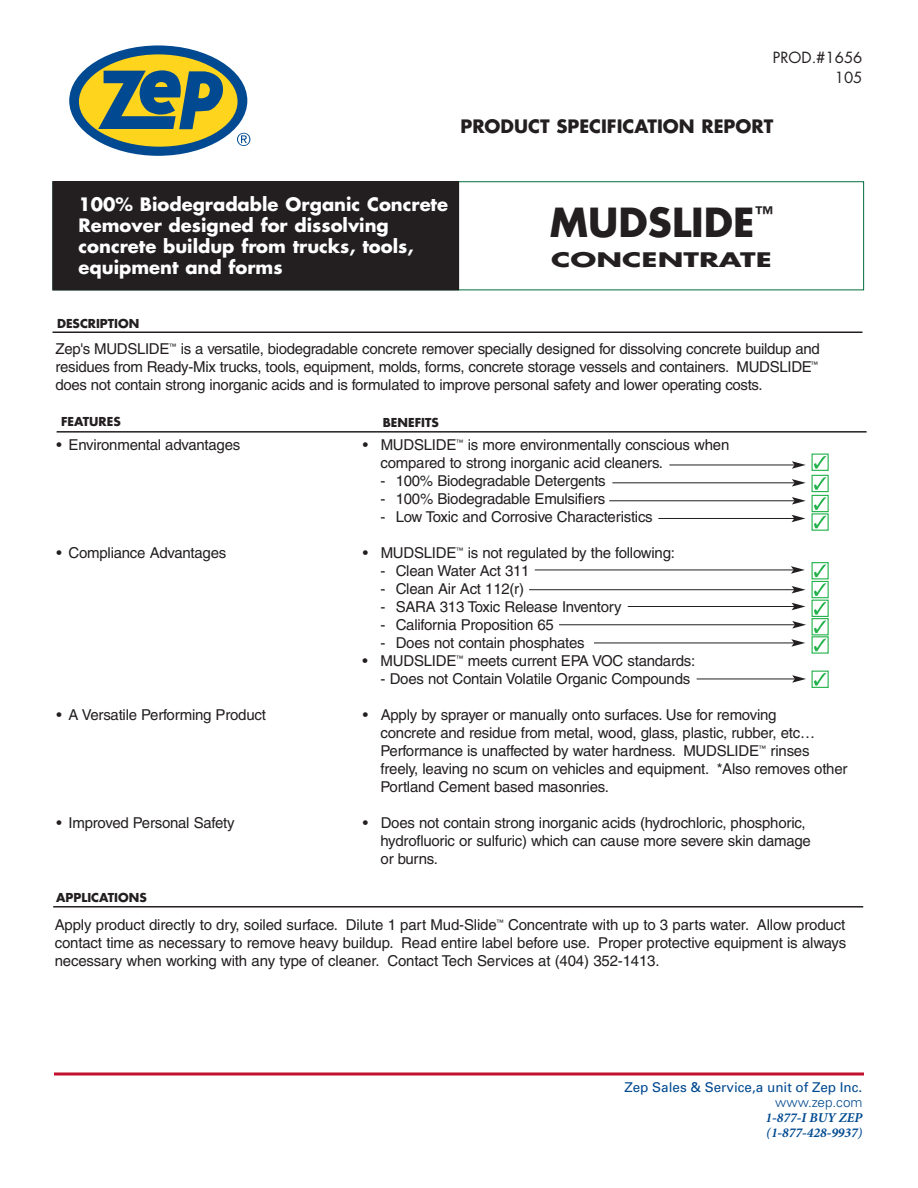
<style>
.page{position:relative;width:918px;height:1188px;background:#fff}
.page>*{position:absolute;margin:0;border:0;box-sizing:border-box;transform-origin:0 0}
.t1{font:700 39px "Futura";color:#231f20}
.t2{font:700 19.5px "Futura";color:#231f20;scale:1.5 1}
.t3{font:700 18px/21px "Futura";color:#fff}
.t4{font:700 18px "Futura";color:#231f20}
.t5{font:15px/18px "Helvetica";letter-spacing:-.015em;color:#231f20}
.t6{font:15px/19.6px "Futura";color:#231f20;text-align:right}
.t7{font:13.5px "Univers";color:#014990}
.t8{font:italic 700 13.5px/15px "Minion";color:#014990}
.t9{font:300 13.5px "Univers";color:#014990}
.t10{font:700 12px "Futura";color:#231f20}
</style>
<div class="page">
<svg style="left:69px;top:45px;width:181px;height:111px"></svg>
<hr style="left:57px;top:431px;width:810px;height:2px;background:#231f20">
<hr style="left:53px;top:906px;width:810px;height:2px;background:#231f20">
<svg style="left:54px;top:1072px;width:810px;height:4px"></svg>
<hr style="left:52px;top:332px;width:810px;height:1px;background:#231f20">
<div style="left:52px;top:181px;width:812px;height:109px;border:1px solid #006f3c"></div>
<div style="left:53px;top:182px;width:406px;height:108px;background:#231f20"></div>
<div style="left:52px;top:181px;width:407px;height:109px;border:1px solid #231f20"></div>
<hr style="left:669px;top:465px;width:125px;height:1px;background:#231f20">
<svg style="left:792px;top:461px;width:14px;height:8px"></svg>
<hr style="left:612px;top:482px;width:182px;height:1px;background:#231f20">
<svg style="left:792px;top:479px;width:14px;height:8px"></svg>
<hr style="left:609px;top:500px;width:185px;height:1px;background:#231f20">
<svg style="left:792px;top:497px;width:14px;height:8px"></svg>
<hr style="left:658px;top:518px;width:136px;height:1px;background:#231f20">
<svg style="left:792px;top:515px;width:13px;height:7px"></svg>
<hr style="left:535px;top:570px;width:259px;height:1px;background:#231f20">
<svg style="left:791px;top:566px;width:14px;height:8px"></svg>
<hr style="left:529px;top:589px;width:265px;height:1px;background:#231f20">
<svg style="left:792px;top:586px;width:13px;height:7px"></svg>
<hr style="left:628px;top:606px;width:166px;height:1px;background:#231f20">
<svg style="left:792px;top:603px;width:13px;height:7px"></svg>
<hr style="left:559px;top:624px;width:236px;height:1px;background:#231f20">
<svg style="left:792px;top:621px;width:14px;height:8px"></svg>
<hr style="left:594px;top:643px;width:200px;height:1px;background:#231f20">
<svg style="left:791px;top:639px;width:14px;height:8px"></svg>
<hr style="left:697px;top:679px;width:98px;height:1px;background:#231f20">
<svg style="left:792px;top:675px;width:14px;height:8px"></svg>
<svg style="left:814px;top:456px;width:12px;height:13px"></svg>
<div style="left:812px;top:454px;width:17px;height:17px;border:1px solid #23b24b"></div>
<svg style="left:814px;top:477px;width:12px;height:13px"></svg>
<div style="left:812px;top:475px;width:17px;height:17px;border:1px solid #23b24b"></div>
<svg style="left:814px;top:497px;width:12px;height:13px"></svg>
<div style="left:812px;top:495px;width:17px;height:17px;border:1px solid #23b24b"></div>
<svg style="left:814px;top:516px;width:12px;height:12px"></svg>
<div style="left:812px;top:513px;width:17px;height:18px;border:1px solid #23b24b"></div>
<svg style="left:814px;top:564px;width:12px;height:13px"></svg>
<div style="left:812px;top:562px;width:17px;height:17px;border:1px solid #23b24b"></div>
<svg style="left:814px;top:583px;width:12px;height:13px"></svg>
<div style="left:812px;top:581px;width:17px;height:17px;border:1px solid #23b24b"></div>
<div style="left:812px;top:600px;width:17px;height:17px;border:1px solid #23b24b"></div>
<svg style="left:814px;top:602px;width:12px;height:31px"></svg>
<div style="left:812px;top:618px;width:17px;height:17px;border:1px solid #23b24b"></div>
<svg style="left:814px;top:639px;width:12px;height:12px"></svg>
<div style="left:812px;top:636px;width:17px;height:18px;border:1px solid #23b24b"></div>
<svg style="left:814px;top:673px;width:12px;height:13px"></svg>
<div style="left:812px;top:671px;width:17px;height:17px;border:1px solid #23b24b"></div>
<p class="t6" style="left:773px;top:48px;width:91px">PROD.#1656<br>105</p>
<p class="t4" style="left:460px;top:114px;width:314px">PRODUCT SPECIFICATION REPORT</p>
<p class="t3" style="left:79px;top:193px;width:371px">100% Biodegradable Organic Concrete<br>Remover designed for dissolving concrete buildup from trucks, tools, equipment and forms</p>
<h1 class="t1" style="left:550px;top:195px;width:225px">MUDSLIDE<sup>™</sup></h1>
<h2 class="t2" style="left:551px;top:246px;width:148px">CONCENTRATE</h2>
<p class="t10" style="left:57px;top:315px;width:84px">DESCRIPTION</p>
<p class="t5" style="left:56px;top:340px;width:766px;text-align:justify">Zep's MUDSLIDE<sup>™</sup> is a versatile, biodegradable concrete remover specially designed for dissolving concrete buildup and residues from Ready-Mix trucks, tools, equipment, molds, forms, concrete storage vessels and containers. MUDSLIDE<sup>™ </sup>does not contain strong inorganic acids and is formulated to improve personal safety and lower operating costs.</p>
<p class="t10" style="left:61px;top:413px;width:61px">FEATURES</p>
<p class="t10" style="left:383px;top:414px;width:58px">BENEFITS</p>
<p class="t5" style="left:57px;top:436px;width:185px">• Environmental advantages</p>
<p class="t5" style="left:381px;top:436px;width:350px;text-indent:-18px">• MUDSLIDE<sup>™</sup> is more environmentally conscious when compared to strong inorganic acid cleaners.</p>
<p class="t5" style="left:381px;top:472px;width:227px">- 100% Biodegradable Detergents</p>
<p class="t5" style="left:381px;top:490px;width:226px">- 100% Biodegradable Emulsifiers</p>
<p class="t5" style="left:381px;top:508px;width:274px">- Low Toxic and Corrosive Characteristics</p>
<p class="t5" style="left:57px;top:544px;width:171px">• Compliance Advantages</p>
<p class="t5" style="left:363px;top:544px;width:314px">• MUDSLIDE<sup>™</sup> is not regulated by the following:</p>
<p class="t5" style="left:381px;top:562px;width:151px">- Clean Water Act 311</p>
<p class="t5" style="left:381px;top:580px;width:145px">- Clean Air Act 112(r)</p>
<p class="t5" style="left:381px;top:598px;width:242px">- SARA 313 Toxic Release Inventory</p>
<p class="t5" style="left:381px;top:616px;width:175px">- California Proposition 65</p>
<p class="t5" style="left:381px;top:634px;width:206px">- Does not contain phosphates</p>
<p class="t5" style="left:363px;top:652px;width:334px">• MUDSLIDE<sup>™</sup> meets current EPA VOC standards:</p>
<p class="t5" style="left:381px;top:670px;width:311px">- Does not Contain Volatile Organic Compounds</p>
<p class="t5" style="left:57px;top:706px;width:211px">• A Versatile Performing Product</p>
<p class="t5" style="left:381px;top:706px;width:468px;text-indent:-18px">• Apply by sprayer or manually onto surfaces. Use for removing<br>concrete and residue from metal, wood, glass, plastic, rubber, etc… Performance is unaffected by water hardness. MUDSLIDE<sup>™</sup> rinses freely, leaving no scum on vehicles and equipment. *Also removes other Portland Cement based masonries.</p>
<p class="t5" style="left:57px;top:814px;width:179px">• Improved Personal Safety</p>
<p class="t5" style="left:381px;top:814px;width:432px;text-indent:-18px">• Does not contain strong inorganic acids (hydrochloric, phosphoric, hydrofluoric or sulfuric) which can cause more severe skin damage or burns.</p>
<p class="t10" style="left:56px;top:890px;width:92px">APPLICATIONS</p>
<p class="t5" style="left:55px;top:916px;width:793px;text-align:justify">Apply product directly to dry, soiled surface. Dilute 1 part Mud-Slide<sup>™</sup> Concentrate with up to 3 parts water. Allow product contact time as necessary to remove heavy buildup. Read entire label before use. Proper protective equipment is always necessary when working with any type of cleaner. Contact Tech Services at (404) 352-1413.</p>
<p class="t7" style="left:625px;top:1080px;width:239px">Zep Sales &amp; Service,a unit of Zep Inc.</p>
<p class="t9" style="left:775px;top:1094px;width:89px">www.zep.com</p>
<p class="t8" style="left:766px;top:1110px;width:99px">1-877-I BUY ZEP (1-877-428-9937)</p>
</div>
